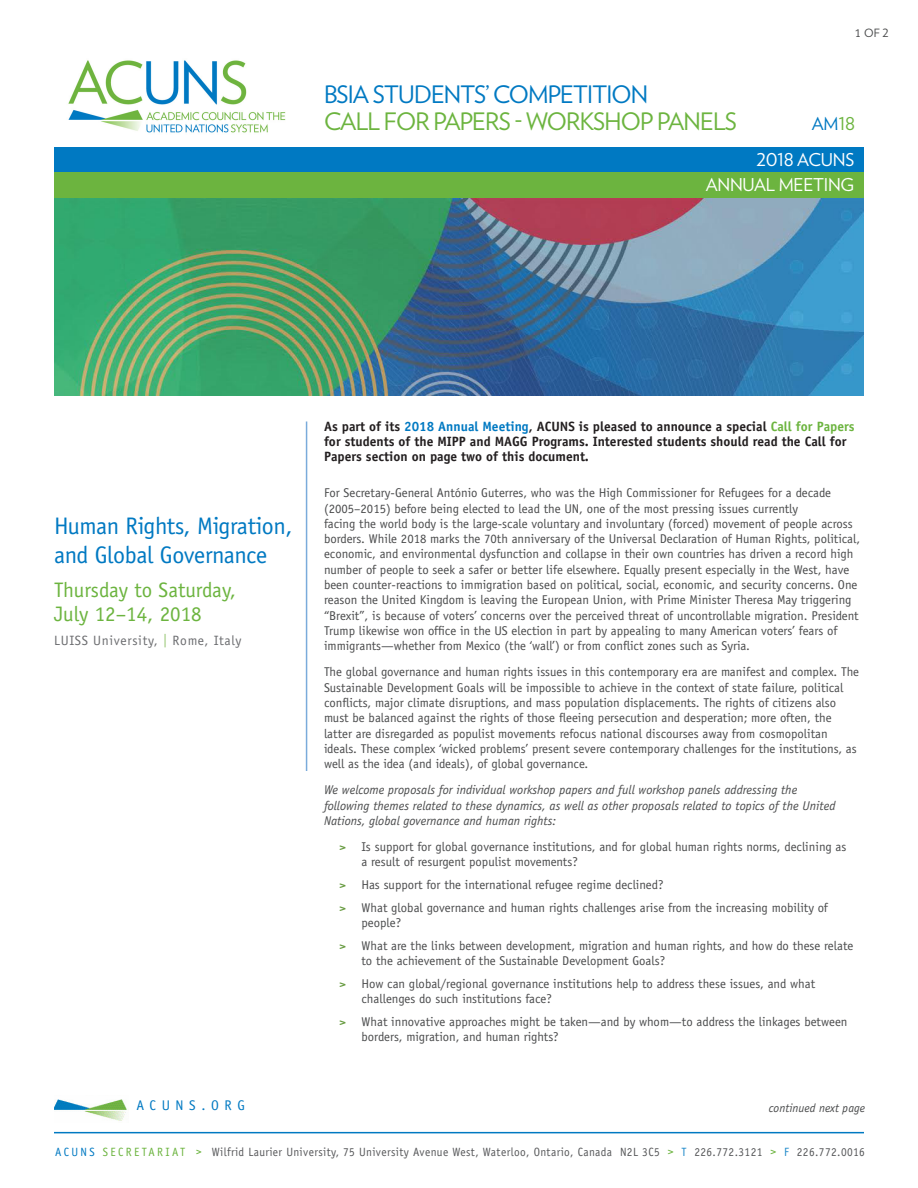
<style>
.page{position:relative;width:918px;height:1188px;background:#fff}
.page>*{position:absolute;margin:0;border:0;box-sizing:border-box;transform-origin:0 0}
._6_-_page_heading__C{font:24px/27px "Verlag";letter-spacing:-.035em;color:#6cb43f}
._1_-_copy_heading{font:24px/28.5px "Officina Sans Std";letter-spacing:-.015em;color:#0079c2}
._2_-_date_of_event{font:21px/24px "Officina Sans Std";color:#6cb43f}
.t1{font:17.7px/24.8px "Verlag";letter-spacing:-.015em;color:#fff;text-align:right}
._7_-_SWIOS14_indicat{font:17.7px "Verlag";color:#0079c2}
.t2{font:14.1px "Officina Sans Std";letter-spacing:.4em;color:#0079c2}
._5_-_bold_body_copy{font:700 13.5px/15px "Officina Sans Std";color:#231f20}
._2_-_date_of_event-2{font:13.5px "Officina Sans Std";letter-spacing:.05em;color:#6c6d70}
._3_-_caps_subheading{font:12.75px/15.3px "Officina Sans Std";color:#4b4c4d}
._3_-_caps_subheading-2{font:italic 12.75px/15.3px "Officina Sans Std";color:#4b4c4d}
.t3{font:12px "Officina Sans Std";letter-spacing:.035em;color:#57585a;scale:.95 1}
.t4{font:italic 12px "Officina Sans Std";color:#4b4c4d}
._4_-_body_copy{font:11.4px "Verlag";color:#4b4c4d}
.s1{color:#0079c2}
.s2{font-family:"Officina Sans Std";font-size:12px}
.s3{color:#6cb43f}
.s4{color:#96c672}
.s5{font-weight:700;color:#679b40}
.s6{color:#1e89ca}
</style>
<div class="page">
<img style="left:68px;top:60px;width:218px;height:73px">
<div style="left:54px;top:147px;width:810px;height:25px;background:#0079c2"></div>
<div style="left:54px;top:172px;width:810px;height:26px;background:#6cb43f"></div>
<hr style="left:54px;top:1132px;width:810px;height:1px;background:#0079c2">
<img style="left:54px;top:1099px;width:73px;height:22px">
<img style="left:54px;top:198px;width:810px;height:197px">
<hr style="left:306px;top:421px;width:1px;height:350px;background:#7aabdb">
<p class="_6_-_page_heading__C" style="left:324px;top:80px;width:414px"><span class="s1">BSIA STUDENTS’ COMPETITION<br></span>CALL FOR PAPERS - WORKSHOP PANELS</p>
<p class="_4_-_body_copy" style="left:855px;top:25px;width:36px"><span class="s2">1</span> OF 2</p>
<p class="_7_-_SWIOS14_indicat" style="left:812px;top:110px;width:45px">AM<span class="s3">18</span></p>
<p class="t1" style="left:706px;top:146px;width:150px">2018 ACUNS<br>ANNUAL MEETING</p>
<p class="_1_-_copy_heading" style="left:54px;top:512px;width:240px">Human Rights, Migration, and Global Governance</p>
<p class="_2_-_date_of_event" style="left:54px;top:578px;width:184px">Thursday to Saturday,<br>July 12–14, 2018</p>
<p class="_2_-_date_of_event-2" style="left:54px;top:633px;width:189px">LUISS University, <span class="s4">|</span> Rome, Italy</p>
<p class="t2" style="left:136px;top:1097px;width:110px">ACUNS.ORG</p>
<p class="_5_-_bold_body_copy" style="left:324px;top:419px;width:532px">As part of its <span class="s1">2018 Annual Meeting</span>, ACUNS is pleased to announce a special <span class="s3">Call for Papers </span>for students of the MIPP and MAGG Programs. Interested students should read the Call for<br>Papers section on page two of this document.</p>
<p class="_3_-_caps_subheading" style="left:324px;top:485px;width:538px">For Secretary-General António Guterres, who was the High Commissioner for Refugees for a decade (2005–2015) before being elected to lead the UN, one of the most pressing issues currently<br>facing the world body is the large-scale voluntary and involuntary (forced) movement of people across borders. While 2018 marks the 70th anniversary of the Universal Declaration of Human Rights, political, economic, and environmental dysfunction and collapse in their own countries has driven a record high number of people to seek a safer or better life elsewhere. Equally present especially in the West, have been counter-reactions to immigration based on political, social, economic, and security concerns. One reason the United Kingdom is leaving the European Union, with Prime Minister Theresa May triggering “Brexit”, is because of voters’ concerns over the perceived threat of uncontrollable migration. President Trump likewise won office in the US election in part by appealing to many American voters’ fears of immigrants—whether from Mexico (the ‘wall’) or from conflict zones such as Syria.</p>
<p class="_3_-_caps_subheading" style="left:324px;top:664px;width:537px">The global governance and human rights issues in this contemporary era are manifest and complex. The Sustainable Development Goals will be impossible to achieve in the context of state failure, political conflicts, major climate disruptions, and mass population displacements. The rights of citizens also must be balanced against the rights of those fleeing persecution and desperation; more often, the latter are disregarded as populist movements refocus national discourses away from cosmopolitan ideals. These complex ‘wicked problems’ present severe contemporary challenges for the institutions, as well as the idea (and ideals), of global governance.</p>
<p class="_3_-_caps_subheading-2" style="left:324px;top:782px;width:513px">We welcome proposals for individual workshop papers and full workshop panels addressing the following themes related to these dynamics, as well as other proposals related to topics of the United<br>Nations, global governance and human rights:</p>
<p class="_3_-_caps_subheading" style="left:361px;top:839px;width:486px;text-indent:-22px"><span class="s5">&gt;</span> Is support for global governance institutions, and for global human rights norms, declining as a result of resurgent populist movements?</p>
<p class="_3_-_caps_subheading" style="left:339px;top:877px;width:326px"><span class="s5">&gt;</span> Has support for the international refugee regime declined?</p>
<p class="_3_-_caps_subheading" style="left:361px;top:900px;width:468px;text-indent:-22px"><span class="s5">&gt;</span> What global governance and human rights challenges arise from the increasing mobility of people?</p>
<p class="_3_-_caps_subheading" style="left:361px;top:938px;width:494px;text-indent:-22px"><span class="s5">&gt;</span> What are the links between development, migration and human rights, and how do these relate to the achievement of the Sustainable Development Goals?</p>
<p class="_3_-_caps_subheading" style="left:361px;top:976px;width:455px;text-indent:-22px"><span class="s5">&gt;</span> How can global/regional governance institutions help to address these issues, and what challenges do such institutions face?</p>
<p class="_3_-_caps_subheading" style="left:361px;top:1014px;width:488px;text-indent:-22px"><span class="s5">&gt;</span> What innovative approaches might be taken—and by whom—to address the linkages between borders, migration, and human rights?</p>
<p class="t4" style="left:769px;top:1101px;width:98px">continued next page</p>
<p class="t3" style="left:55px;top:1145px;width:854px"><span class="s1">A C U N S</span> <span class="s3">S E C R E TA R I AT &gt;</span> Wilfrid Laurier University, 75 University Avenue West, Waterloo, Ontario, Canada N2L 3C5 <span class="s3">&gt;</span> <span class="s6">T</span> 226.772.3121 <span class="s3">&gt;</span> <span class="s6">F</span> 226.772.0016</p>
</div>
